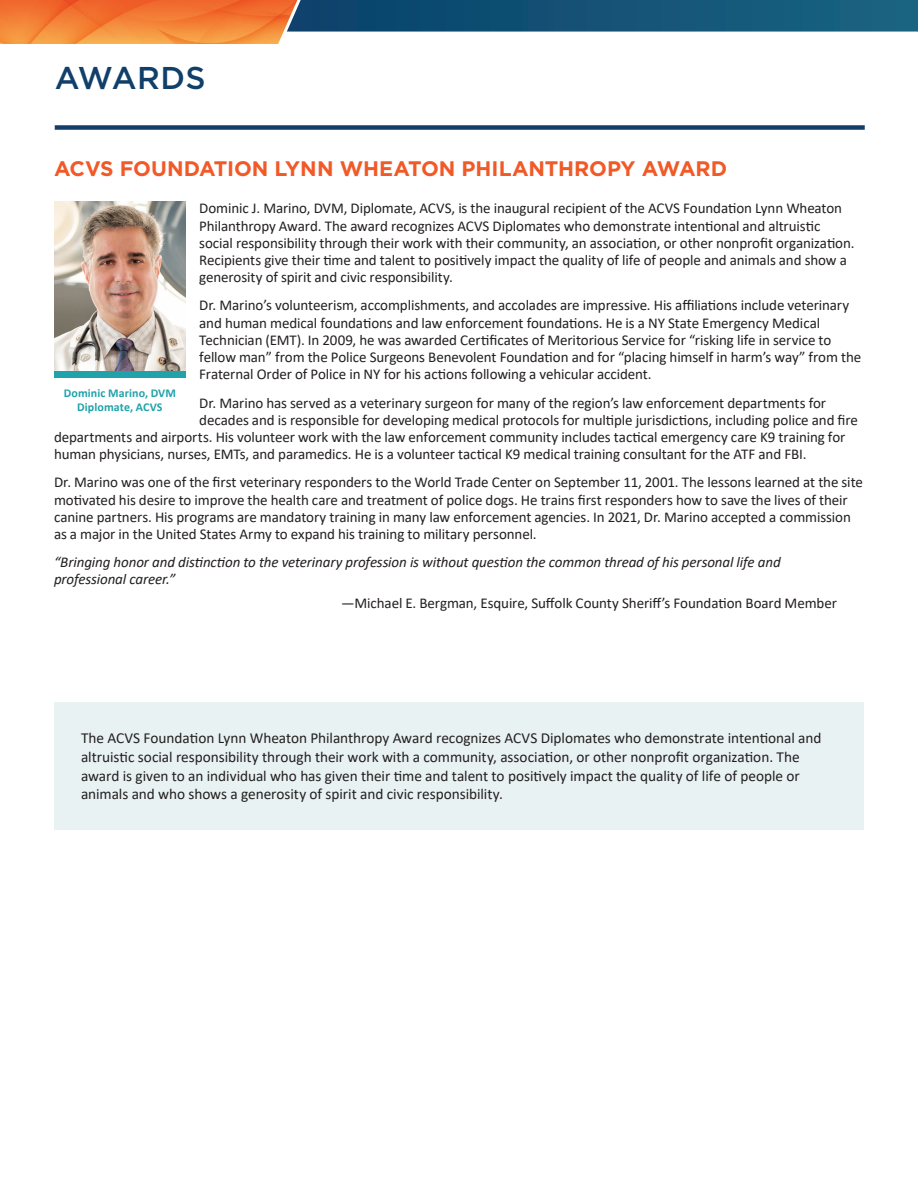
<style>
.page{position:relative;width:918px;height:1188px;background:#fff}
.page>*{position:absolute;margin:0;border:0;box-sizing:border-box;transform-origin:0 0}
.Page_Headers{font:500 31.5px "Gotham";letter-spacing:.01em;color:#103f6a}
._1st_Subhead{font:700 21px "Gotham";letter-spacing:-.005em;color:#f15927}
.Body_Text{font:15.3px/18.8px "Calibri";letter-spacing:-.005em;color:#231f20}
.Body_Text-2{font:15px/17.2px "Calibri";letter-spacing:-.01em;color:#231f20}
.Body_Text-3{font:italic 15px/17.2px "Calibri";letter-spacing:-.01em;color:#231f20}
.Headshot_Caption{font:700 12px/13.5px "Calibri";letter-spacing:.01em;color:#20a2aa;text-align:center}
</style>
<div class="page">
<svg style="left:0;top:0;width:918px;height:44px"></svg>
<svg style="left:54px;top:370px;width:132px;height:7px"></svg>
<img style="left:54px;top:202px;width:132px;height:168px">
<div style="left:55px;top:125px;width:810px;height:5px;background:#103f6a"></div>
<div style="left:54px;top:702px;width:810px;height:127px;background:#e9f2f3"></div>
<p class="Page_Headers" style="left:55px;top:58px;width:152px">AWARDS</p>
<p class="_1st_Subhead" style="left:54px;top:155px;width:675px">ACVS FOUNDATION LYNN WHEATON PHILANTHROPY AWARD</p>
<p class="Body_Text-2" style="left:199px;top:199px;width:657px">Dominic J. Marino, DVM, Diplomate, ACVS, is the inaugural recipient of the ACVS Foundation Lynn Wheaton Philanthropy Award. The award recognizes ACVS Diplomates who demonstrate intentional and altruistic social responsibility through their work with their community, an association, or other nonprofit organization.<br>Recipients give their time and talent to positively impact the quality of life of people and animals and show a generosity of spirit and civic responsibility.</p>
<p class="Body_Text-2" style="left:199px;top:296px;width:664px">Dr. Marino’s volunteerism, accomplishments, and accolades are impressive. His affiliations include veterinary and human medical foundations and law enforcement foundations. He is a NY State Emergency Medical Technician (EMT). In 2009, he was awarded Certificates of Meritorious Service for “risking life in service to fellow man” from the Police Surgeons Benevolent Foundation and for “placing himself in harm’s way” from the Fraternal Order of Police in NY for his actions following a vehicular accident.</p>
<p class="Body_Text-2" style="left:199px;top:394px;width:628px">Dr. Marino has served as a veterinary surgeon for many of the region’s law enforcement departments for</p>
<p class="Body_Text-2" style="left:199px;top:411px;width:660px">decades and is responsible for developing medical protocols for multiple jurisdictions, including police and fire</p>
<p class="Body_Text-2" style="left:54px;top:428px;width:793px">departments and airports. His volunteer work with the law enforcement community includes tactical emergency care K9 training for</p>
<p class="Body_Text-2" style="left:54px;top:445px;width:754px">human physicians, nurses, EMTs, and paramedics. He is a volunteer tactical K9 medical training consultant for the ATF and FBI.</p>
<p class="Body_Text-2" style="left:54px;top:473px;width:810px">Dr. Marino was one of the first veterinary responders to the World Trade Center on September 11, 2001. The lessons learned at the site motivated his desire to improve the health care and treatment of police dogs. He trains first responders how to save the lives of their canine partners. His programs are mandatory training in many law enforcement agencies. In 2021, Dr. Marino accepted a commission as a major in the United States Army to expand his training to military personnel.</p>
<p class="Body_Text-3" style="left:54px;top:553px;width:728px">“Bringing honor and distinction to the veterinary profession is without question the common thread of his personal life and professional career.”</p>
<p class="Body_Text-2" style="left:341px;top:594px;width:497px">—Michael E. Bergman, Esquire, Suffolk County Sheriff’s Foundation Board Member</p>
<p class="Headshot_Caption" style="left:64px;top:386px;width:114px">Dominic Marino, DVM<br>Diplomate, ACVS</p>
<p class="Body_Text" style="left:81px;top:728px;width:742px">The ACVS Foundation Lynn Wheaton Philanthropy Award recognizes ACVS Diplomates who demonstrate intentional and altruistic social responsibility through their work with a community, association, or other nonprofit organization. The award is given to an individual who has given their time and talent to positively impact the quality of life of people or animals and who shows a generosity of spirit and civic responsibility.</p>
</div>
